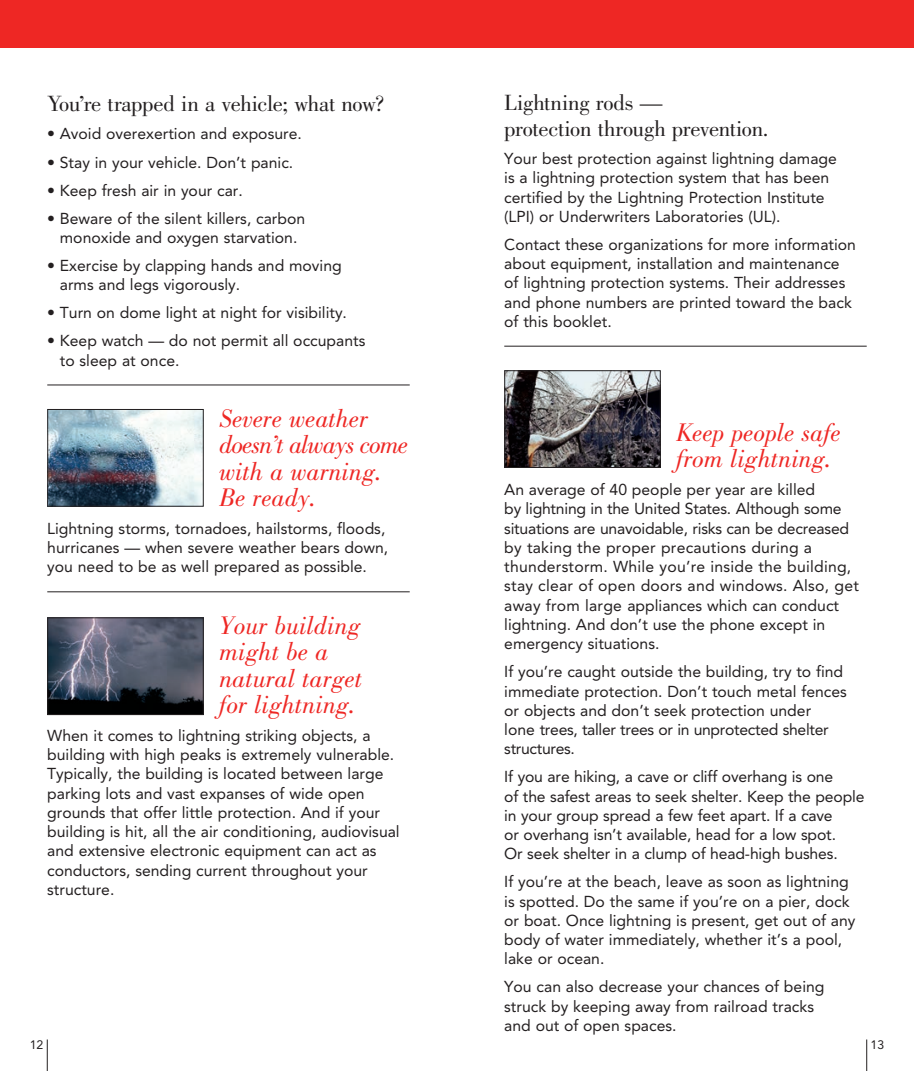
<style>
.page{position:relative;width:914px;height:1071px;background:#fff}
.page>*{position:absolute;margin:0;border:0;box-sizing:border-box;transform-origin:0 0}
.Heading_red-picture{font:italic 26.25px/26.2px "Bodoni Std";color:#ee2724}
.Heading_Black{font:22.75px/26.2px "Bodoni Std";letter-spacing:-.015em;color:#231f20}
.Body_Copy{font:15.75px/19.2px "Avenir LT Std";color:#231f20}
.Body_Copy_with_rule{font:15.75px/19.2px "Avenir LT Std";color:#231f20}
.Bulleted_list{font:15.75px/19.2px "Avenir LT Std";color:#231f20;text-align:center}
.Bulleted_list_with_r{font:15.75px/19.2px "Avenir LT Std";color:#231f20}
.Checklist_Copy{font:12.25px "Avenir LT Std";color:#231f20}
</style>
<div class="page">
<div style="left:0;top:0;width:457px;height:47px;background:#ee2724"></div>
<hr style="left:47px;top:1040px;width:1px;height:31px;background:#231f20">
<div style="left:457px;top:0;width:457px;height:47px;background:#ee2724"></div>
<hr style="left:866px;top:1040px;width:1px;height:31px;background:#231f20">
<hr style="left:504px;top:346px;width:362px;height:1px;background:#231f20">
<hr style="left:47px;top:385px;width:363px;height:1px;background:#231f20">
<hr style="left:47px;top:591px;width:363px;height:1px;background:#231f20">
<img style="left:506px;top:372px;width:152px;height:94px">
<div style="left:504px;top:370px;width:156px;height:98px;border:1px solid #231f20"></div>
<img style="left:49px;top:411px;width:153px;height:94px">
<div style="left:47px;top:409px;width:157px;height:98px;border:1px solid #231f20"></div>
<img style="left:49px;top:619px;width:153px;height:94px">
<div style="left:47px;top:617px;width:157px;height:98px;border:1px solid #231f20"></div>
<p class="Heading_Black" style="left:47px;top:91px;width:339px">You’re trapped in a vehicle; what now?</p>
<p class="Bulleted_list" style="left:47px;top:125px;width:256px">• Avoid overexertion and exposure.</p>
<p class="Bulleted_list" style="left:47px;top:153px;width:247px">• Stay in your vehicle. Don’t panic.</p>
<p class="Bulleted_list" style="left:47px;top:181px;width:197px">• Keep fresh air in your car.</p>
<p class="Bulleted_list" style="left:47px;top:209px;width:259px">• Beware of the silent killers, carbon monoxide and oxygen starvation.</p>
<p class="Bulleted_list" style="left:60px;top:256px;width:283px;text-align:left;text-indent:-13px">• Exercise by clapping hands and moving arms and legs vigorously.</p>
<p class="Bulleted_list" style="left:47px;top:303px;width:301px">• Turn on dome light at night for visibility.</p>
<p class="Bulleted_list_with_r" style="left:60px;top:331px;width:307px;text-indent:-13px">• Keep watch — do not permit all occupants to sleep at once.</p>
<p class="Heading_red-picture" style="left:219px;top:406px;width:190px">Severe weather doesn’t always come with a warning.<br>Be ready.</p>
<p class="Body_Copy_with_rule" style="left:47px;top:519px;width:342px">Lightning storms, tornadoes, hailstorms, floods, hurricanes — when severe weather bears down, you need to be as well prepared as possible.</p>
<p class="Heading_red-picture" style="left:219px;top:613px;width:144px">Your building might be a natural target for lightning.</p>
<p class="Body_Copy" style="left:47px;top:726px;width:354px">When it comes to lightning striking objects, a building with high peaks is extremely vulnerable.<br>Typically, the building is located between large parking lots and vast expanses of wide open grounds that offer little protection. And if your building is hit, all the air conditioning, audiovisual and extensive electronic equipment can act as conductors, sending current throughout your structure.</p>
<p class="Checklist_Copy" style="left:30px;top:1037px;width:15px">12</p>
<p class="Heading_Black" style="left:504px;top:89px;width:266px">Lightning rods —<br>protection through prevention.</p>
<p class="Body_Copy" style="left:504px;top:149px;width:334px">Your best protection against lightning damage is a lightning protection system that has been certified by the Lightning Protection Institute (LPI) or Underwriters Laboratories (UL).</p>
<p class="Body_Copy_with_rule" style="left:504px;top:235px;width:353px">Contact these organizations for more information about equipment, installation and maintenance of lightning protection systems. Their addresses and phone numbers are printed toward the back of this booklet.</p>
<p class="Heading_red-picture" style="left:676px;top:419px;width:166px">Keep people safe from lightning.</p>
<p class="Body_Copy" style="left:504px;top:480px;width:356px">An average of 40 people per year are killed<br>by lightning in the United States. Although some situations are unavoidable, risks can be decreased by taking the proper precautions during a thunderstorm. While you’re inside the building, stay clear of open doors and windows. Also, get away from large appliances which can conduct lightning. And don’t use the phone except in emergency situations.</p>
<p class="Body_Copy" style="left:504px;top:662px;width:344px">If you’re caught outside the building, try to find immediate protection. Don’t touch metal fences or objects and don’t seek protection under<br>lone trees, taller trees or in unprotected shelter structures.</p>
<p class="Body_Copy" style="left:504px;top:767px;width:362px">If you are hiking, a cave or cliff overhang is one<br>of the safest areas to seek shelter. Keep the people in your group spread a few feet apart. If a cave<br>or overhang isn’t available, head for a low spot.<br>Or seek shelter in a clump of head-high bushes.</p>
<p class="Body_Copy" style="left:504px;top:872px;width:352px">If you’re at the beach, leave as soon as lightning is spotted. Do the same if you’re on a pier, dock or boat. Once lightning is present, get out of any body of water immediately, whether it’s a pool, lake or ocean.</p>
<p class="Body_Copy" style="left:504px;top:978px;width:322px">You can also decrease your chances of being struck by keeping away from railroad tracks and out of open spaces.</p>
<p class="Checklist_Copy" style="left:870px;top:1037px;width:15px">13</p>
</div>
